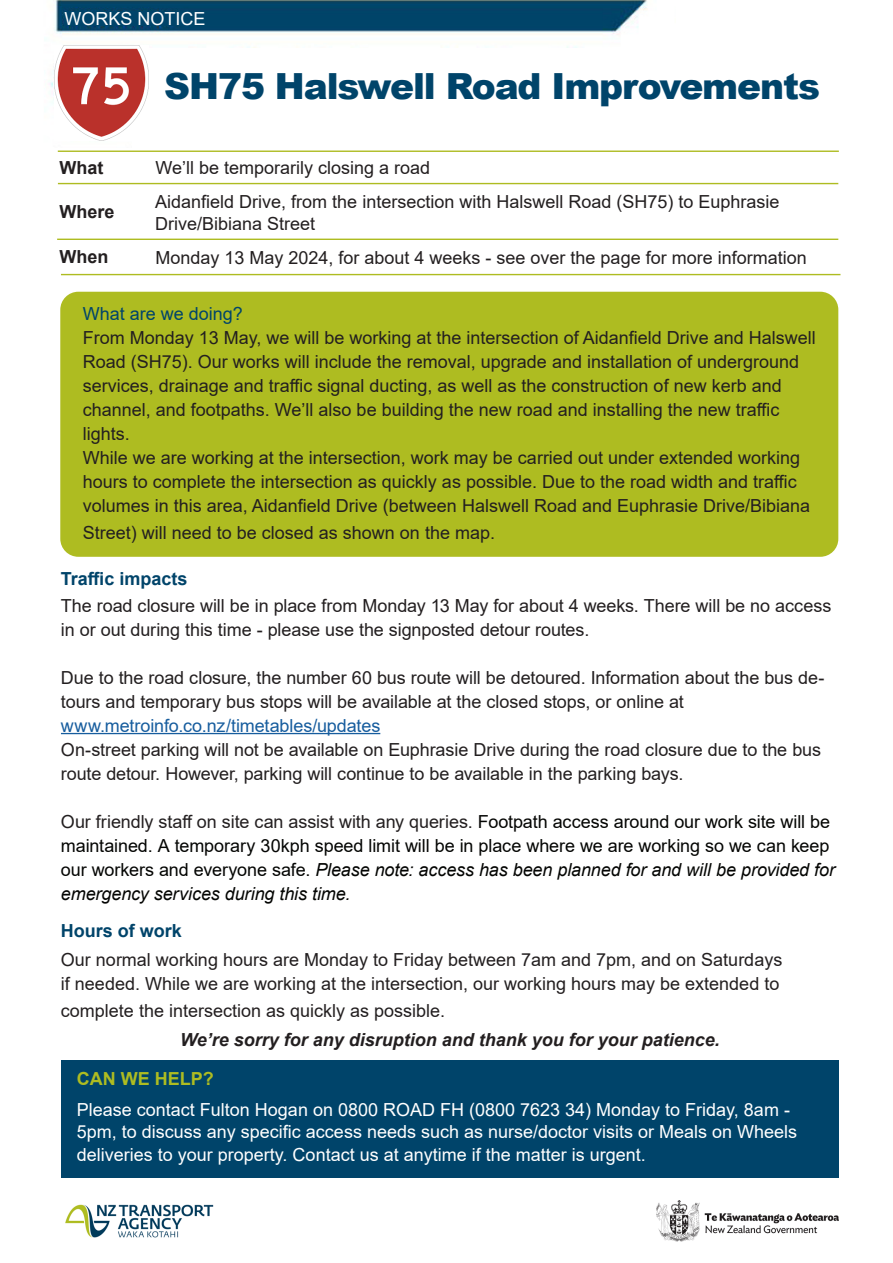
<style>
.page{position:relative;width:893px;height:1263px;background:#fff}
.page>*{position:absolute;margin:0;border:0;box-sizing:border-box;transform-origin:0 0}
.NEWSLETTER_TITLE{font:900 36px "Arial";letter-spacing:-.03em;color:#00446a}
.NEWSLETTER_TITLE-2{font:900 34.5px "Arial";letter-spacing:-.03em;color:#00446a}
.t1{font:18px/24px "Arial";color:#231f20}
.t2{font:18px/24px "Arial";letter-spacing:-.005em;color:#040503}
.t3{font:18px/22.5px "Arial";color:#fff}
.t4{font:italic 700 18px "Arial";color:#231f20}
.t5{font:18px "Arial";letter-spacing:-.005em;color:#175d9e}
.t6{font:700 18px "Arial";color:#00446a}
.t7{font:18px "Arial";color:#00446a}
.t8{font:700 18px "Arial";color:#231f20}
.t9{font:700 18px "Arial";color:#aebc21}
.s1{color:#231f20}
.s2{font-style:italic}
</style>
<div class="page">
<img style="left:49px;top:0;width:599px;height:141px">
<div style="left:132px;top:48px;width:681px;height:101px;background:#fff"></div>
<div style="left:65px;top:11px;width:126px;height:15px;background:#00446a"></div>
<div style="left:61px;top:1061px;width:777px;height:117px;background:#00446a"></div>
<hr style="left:58px;top:151px;width:781px;height:1px;background:#aebc21">
<hr style="left:58px;top:183px;width:780px;height:1px;background:#aebc21">
<hr style="left:61px;top:274px;width:779px;height:1px;background:#aebc21">
<hr style="left:57px;top:239px;width:781px;height:1px;background:#aebc21">
<img style="left:656px;top:1200px;width:183px;height:42px">
<div style="left:60px;top:292px;width:778px;height:265px;background:#aebc21;border-radius:18px"></div>
<hr style="left:61px;top:733px;width:319px;height:1px;background:#175d9e">
<img style="left:54px;top:45px;width:95px;height:95px">
<img style="left:65px;top:1204px;width:149px;height:34px">
<p class="t3" style="left:65px;top:7px;width:143px">WORKS NOTICE</p>
<p class="NEWSLETTER_TITLE" style="left:164px;top:60px;width:657px">SH75 Halswell Road Improvements</p>
<p class="NEWSLETTER_TITLE-2" style="left:13px;top:64px;width:733px">Woodend Signalised Pedestrian Crossing</p>
<p class="t8" style="left:60px;top:155px;width:45px">What</p>
<p class="t8" style="left:59px;top:199px;width:57px">Where</p>
<p class="t8" style="left:60px;top:244px;width:50px">When</p>
<p class="t1" style="left:155px;top:156px;width:276px">We’ll be temporarily closing a road</p>
<p class="t1" style="left:155px;top:189px;width:626px">Aidanfield Drive, from the intersection with Halswell Road (SH75) to Euphrasie</p>
<p class="t1" style="left:155px;top:212px;width:162px">Drive/Bibiana Street</p>
<p class="t1" style="left:155px;top:245px;width:653px">Monday 13 May 2024, for about 4 weeks - see over the page for more information</p>
<p class="t7" style="left:83px;top:301px;width:162px">What are we doing?</p>
<p class="t1" style="left:83px;top:325px;width:734px">From Monday 13 May, we will be working at the intersection of Aidanfield Drive and Halswell Road (SH75). Our works will include the removal, upgrade and installation of underground services, drainage and traffic signal ducting, as well as the construction of new kerb and channel, and footpaths. We’ll also be building the new road and installing the new traffic lights.</p>
<p class="t1" style="left:83px;top:445px;width:729px">While we are working at the intersection, work may be carried out under extended working hours to complete the intersection as quickly as possible. Due to the road width and traffic volumes in this area, Aidanfield Drive (between Halswell Road and Euphrasie Drive/Bibiana</p>
<p class="t1" style="left:83px;top:520px;width:414px">Street) will need to be closed as shown on the map.</p>
<p class="t6" style="left:61px;top:566px;width:128px">Traffic impacts</p>
<p class="t1" style="left:61px;top:593px;width:772px">The road closure will be in place from Monday 13 May for about 4 weeks. There will be no access in or out during this time - please use the signposted detour routes.</p>
<p class="t1" style="left:61px;top:665px;width:765px">Due to the road closure, the number 60 bus route will be detoured. Information about the bus de&shy;tours and temporary bus stops will be available at the closed stops, or online at</p>
<p class="t5" style="left:61px;top:713px;width:321px">www.metroinfo.co.nz/timetables/updates</p>
<p class="t1" style="left:61px;top:737px;width:762px">On-street parking will not be available on Euphrasie Drive during the road closure due to the bus route detour. However, parking will continue to be available in the parking bays.</p>
<p class="t2" style="left:61px;top:809px;width:776px"><span class="s1">Our friendly staff on site can assist with any queries.</span> Footpath access around our work site will be maintained. A temporary 30kph speed limit will be in place where we are working so we can keep our workers and everyone safe. <span class="s2">Please note: access has been planned for and will be provided for emergency services during this time.</span></p>
<p class="t6" style="left:61px;top:918px;width:123px">Hours of work</p>
<p class="t1" style="left:61px;top:947px;width:723px">Our normal working hours are Monday to Friday between 7am and 7pm, and on Saturdays if needed. While we are working at the intersection, our working hours may be extended to</p>
<p class="t1" style="left:61px;top:998px;width:386px">complete the intersection as quickly as possible.</p>
<p class="t4" style="left:180px;top:1028px;width:541px">We’re sorry for any disruption and thank you for your patience.</p>
<p class="t9" style="left:77px;top:1066px;width:138px">CAN WE HELP?</p>
<p class="t3" style="left:77px;top:1098px;width:722px">Please contact Fulton Hogan on 0800 ROAD FH (0800 7623 34) Monday to Friday, 8am -<br>5pm, to discuss any specific access needs such as nurse/doctor visits or Meals on Wheels deliveries to your property. Contact us at anytime if the matter is urgent.</p>
</div>
